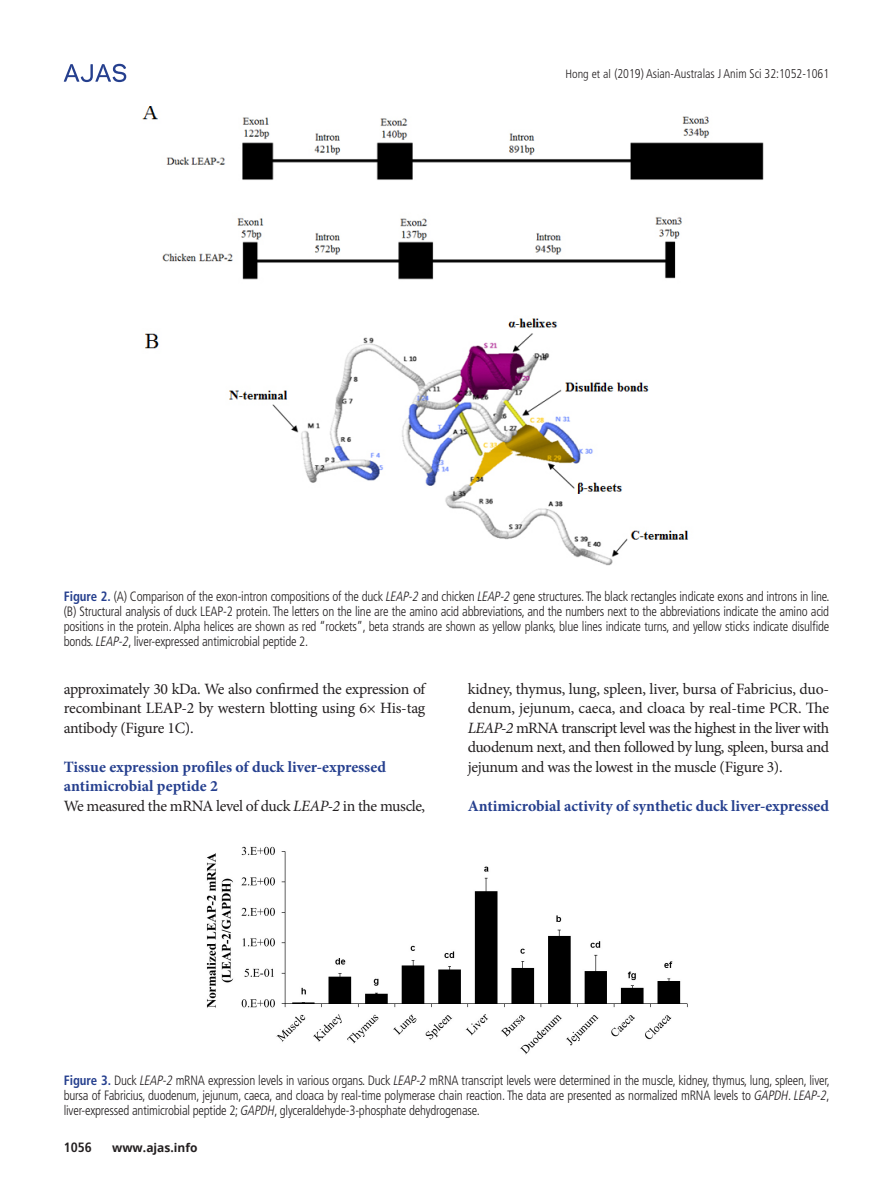
<style>
.page{position:relative;width:893px;height:1191px;background:#fff}
.page>*{position:absolute;margin:0;border:0;box-sizing:border-box;transform-origin:0 0}
.본문{font:15.75px/19.5px "Minion Pro";letter-spacing:-.025em;color:#231f20;text-align:justify}
.중제목{font:700 15.75px/19.5px "Minion Pro";color:#253f8e}
.표_그림__제목{font:300 condensed 13.5px/15px "Frutiger LT Std";letter-spacing:-.015em;color:#231f20;text-align:justify;scale:.95 1}
.t1{font:700 condensed 13.5px "Frutiger LT Std";color:#231f20}
.t2{font:300 condensed 12.75px "Frutiger LT Std";color:#231f20;scale:.95 1}
.t3{font:700 12px "Open Sans";color:#231f20}
.s1{font-size:12px}
.s2{font-weight:700;color:#253f8e}
.s3{font-style:italic}
</style>
<div class="page">
<svg style="left:64px;top:64px;width:62px;height:18px"></svg>
<img style="left:142px;top:106px;width:621px;height:460px">
<img style="left:206px;top:846px;width:482px;height:209px">
<p class="t2" style="left:565px;top:66px;width:279px"><span class="s1">Hong et al</span> (2019) Asian-Australas J Anim Sci 32:1052-1061</p>
<p class="표_그림__제목" style="left:64px;top:589px;width:808px"><span class="s2">Figure 2.</span> (A) Comparison of the exon-intron compositions of the duck <span class="s3">LEAP-2</span> and chicken <span class="s3">LEAP-2</span> gene structures. The black rectangles indicate exons and introns in line. (B) Structural analysis of duck LEAP-2 protein. The letters on the line are the amino acid abbreviations, and the numbers next to the abbreviations indicate the amino acid positions in the protein. Alpha helices are shown as red “rockets”, beta strands are shown as yellow planks, blue lines indicate turns, and yellow sticks indicate disulfide bonds. <span class="s3">LEAP-2</span>, liver-expressed antimicrobial peptide 2.</p>
<p class="본문" style="left:64px;top:679px;width:363px">approximately 30 kDa. We also confirmed the expression of recombinant LEAP-2 by western blotting using 6× His-tag antibody (Figure 1C).</p>
<p class="중제목" style="left:64px;top:756px;width:324px">Tissue expression profiles of duck liver-expressed antimicrobial peptide 2</p>
<p class="본문" style="left:64px;top:796px;width:363px">We measured the mRNA level of duck <span class="s3">LEAP-2</span> in the muscle,</p>
<p class="본문" style="left:468px;top:679px;width:363px">kidney, thymus, lung, spleen, liver, bursa of Fabricius, duo&shy;denum, jejunum, caeca, and cloaca by real-time PCR. The <span class="s3">LEAP-2</span> mRNA transcript level was the highest in the liver with duodenum next, and then followed by lung, spleen, bursa and jejunum and was the lowest in the muscle (Figure 3).</p>
<p class="중제목" style="left:468px;top:795px;width:363px">Antimicrobial activity of synthetic duck liver-expressed</p>
<p class="표_그림__제목" style="left:64px;top:1072px;width:808px"><span class="s2">Figure 3.</span> Duck <span class="s3">LEAP-2</span> mRNA expression levels in various organs. Duck <span class="s3">LEAP-2</span> mRNA transcript levels were determined in the muscle, kidney, thymus, lung, spleen, liver, bursa of Fabricius, duodenum, jejunum, caeca, and cloaca by real-time polymerase chain reaction. The data are presented as normalized mRNA levels to <span class="s3">GAPDH</span>. <span class="s3">LEAP-2</span>, liver-expressed antimicrobial peptide 2; <span class="s3">GAPDH</span>, glyceraldehyde-3-phosphate dehydrogenase.</p>
<p class="t1" style="left:64px;top:1139px;width:30px">1056</p>
<p class="t3" style="left:112px;top:1138px;width:87px">www.ajas.info</p>
</div>
